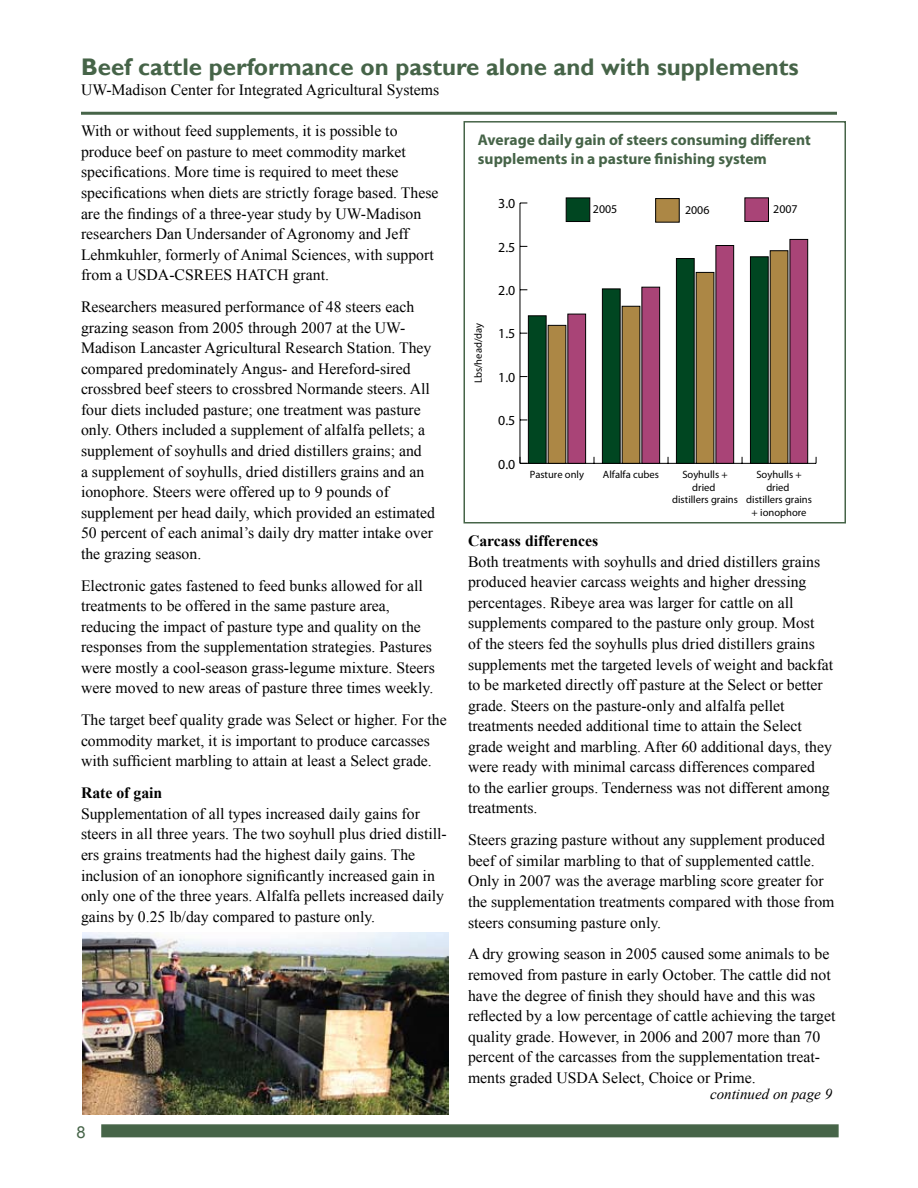
<style>
.page{position:relative;width:918px;height:1188px;background:#fff}
.page>*{position:absolute;margin:0;border:0;box-sizing:border-box;transform-origin:0 0}
.t1{font:700 24px "Gill Sans";color:#466448}
.t2{font:16.5px "Arial";color:#466448}
.t3{font:15.75px/20.5px "Times New Roman";color:#000}
.t4{font:700 15.75px "Times New Roman";color:#000}
.t5{font:700 15.45px/18.6px "Myriad Pro";color:#466448}
.t6{font:italic 15px "Times New Roman";color:#000}
.t7{font:13.95px "Myriad Pro";color:#000}
.t8{font:11.85px "Myriad Pro";color:#000}
.t9{font:10.65px/12.8px "Myriad Pro";color:#000;text-align:center}
</style>
<div class="page">
<div style="left:101px;top:1124px;width:738px;height:13px;background:#466448;border:2px solid #466448"></div>
<hr style="left:81px;top:112px;width:756px;height:3px;background:#466448">
<img style="left:82px;top:932px;width:367px;height:182px">
<hr style="left:520px;top:463px;width:296px;height:1px;background:#000">
<hr style="left:520px;top:203px;width:1px;height:260px;background:#000">
<svg style="left:520px;top:457px;width:7px;height:6px"></svg>
<div style="left:568px;top:314px;width:18px;height:150px;background:#a94477;border:1px solid #000"></div>
<div style="left:642px;top:287px;width:18px;height:177px;background:#a94477;border:1px solid #000"></div>
<div style="left:716px;top:245px;width:18px;height:219px;background:#a94477;border:1px solid #000"></div>
<div style="left:790px;top:239px;width:18px;height:225px;background:#a94477;border:1px solid #000"></div>
<div style="left:548px;top:325px;width:18px;height:139px;background:#ac8745"></div>
<div style="left:622px;top:306px;width:18px;height:158px;background:#ac8745"></div>
<div style="left:696px;top:272px;width:18px;height:192px;background:#ac8745"></div>
<div style="left:770px;top:251px;width:18px;height:213px;background:#ac8745;border:1px solid #000"></div>
<div style="left:528px;top:316px;width:18px;height:148px;background:#004621;border:1px solid #000"></div>
<div style="left:602px;top:289px;width:18px;height:175px;background:#004621;border:1px solid #000"></div>
<div style="left:676px;top:258px;width:18px;height:206px;background:#004621;border:1px solid #000"></div>
<div style="left:750px;top:257px;width:18px;height:207px;background:#004621;border:1px solid #000"></div>
<div style="left:566px;top:198px;width:24px;height:24px;background:#004621;border:1px solid #000"></div>
<div style="left:655px;top:198px;width:24px;height:24px;background:#ac8745;border:1px solid #000"></div>
<div style="left:745px;top:198px;width:24px;height:24px;background:#a94477;border:1px solid #000"></div>
<div style="left:464px;top:121px;width:382px;height:403px;border:2px solid #466448"></div>
<h1 class="t1" style="left:81px;top:52px;width:719px">Beef cattle performance on pasture alone and with supplements</h1>
<p class="t3" style="left:81px;top:79px;width:360px">UW-Madison Center for Integrated Agricultural Systems</p>
<p class="t3" style="left:81px;top:121px;width:359px">With or without feed supplements, it is possible to produce beef on pasture to meet commodity market specifications. More time is required to meet these specifications when diets are strictly forage based. These are the findings of a three-year study by UW-Madison researchers Dan Undersander of Agronomy and Jeff Lehmkuhler, formerly of Animal Sciences, with support from a USDA-CSREES HATCH grant.</p>
<p class="t3" style="left:81px;top:296px;width:356px">Researchers measured performance of 48 steers each grazing season from 2005 through 2007 at the UW-Madison Lancaster Agricultural Research Station. They compared predominately Angus- and Hereford-sired crossbred beef steers to crossbred Normande steers. All four diets included pasture; one treatment was pasture only. Others included a supplement of alfalfa pellets; a supplement of soyhulls and dried distillers grains; and<br>a supplement of soyhulls, dried distillers grains and an ionophore. Steers were offered up to 9 pounds of supplement per head daily, which provided an estimated 50 percent of each animal’s daily dry matter intake over the grazing season.</p>
<p class="t3" style="left:81px;top:575px;width:355px">Electronic gates fastened to feed bunks allowed for all treatments to be offered in the same pasture area, reducing the impact of pasture type and quality on the responses from the supplementation strategies. Pastures were mostly a cool-season grass-legume mixture. Steers were moved to new areas of pasture three times weekly.</p>
<p class="t3" style="left:81px;top:710px;width:367px">The target beef quality grade was Select or higher. For the commodity market, it is important to produce carcasses with sufficient marbling to attain at least a Select grade.</p>
<p class="t4" style="left:81px;top:782px;width:83px">Rate of gain</p>
<p class="t3" style="left:81px;top:803px;width:367px">Supplementation of all types increased daily gains for steers in all three years. The two soyhull plus dried distill&shy;ers grains treatments had the highest daily gains. The inclusion of an ionophore significantly increased gain in only one of the three years. Alfalfa pellets increased daily gains by 0.25 lb/day compared to pasture only.</p>
<p class="t2" style="left:76px;top:1121px;width:11px">8</p>
<p class="t5" style="left:478px;top:130px;width:334px">Average daily gain of steers consuming different supplements in a pasture finishing system</p>
<p class="t9" style="left:472px;top:383px;width:62px;rotate:-90deg">Lbs/head/day</p>
<p class="t7" style="left:498px;top:195px;width:19px">3.0</p>
<p class="t7" style="left:498px;top:238px;width:19px">2.5</p>
<p class="t7" style="left:498px;top:282px;width:19px">2.0</p>
<p class="t7" style="left:498px;top:325px;width:19px">1.5</p>
<p class="t7" style="left:498px;top:368px;width:19px">1.0</p>
<p class="t7" style="left:498px;top:412px;width:19px">0.5</p>
<p class="t7" style="left:498px;top:455px;width:19px">0.0</p>
<p class="t8" style="left:593px;top:202px;width:26px">2005</p>
<p class="t8" style="left:685px;top:203px;width:26px">2006</p>
<p class="t8" style="left:773px;top:202px;width:26px">2007</p>
<p class="t9" style="left:530px;top:468px;width:56px">Pasture only</p>
<p class="t9" style="left:603px;top:468px;width:58px">Alfalfa cubes</p>
<p class="t9" style="left:672px;top:468px;width:67px">Soyhulls + dried<br>distillers grains</p>
<p class="t9" style="left:746px;top:468px;width:67px">Soyhulls + dried<br>distillers grains + ionophore</p>
<p class="t4" style="left:468px;top:530px;width:132px">Carcass differences</p>
<p class="t3" style="left:468px;top:551px;width:367px">Both treatments with soyhulls and dried distillers grains produced heavier carcass weights and higher dressing percentages. Ribeye area was larger for cattle on all supplements compared to the pasture only group. Most<br>of the steers fed the soyhulls plus dried distillers grains supplements met the targeted levels of weight and backfat to be marketed directly off pasture at the Select or better grade. Steers on the pasture-only and alfalfa pellet treatments needed additional time to attain the Select grade weight and marbling. After 60 additional days, they were ready with minimal carcass differences compared<br>to the earlier groups. Tenderness was not different among treatments.</p>
<p class="t3" style="left:468px;top:830px;width:368px">Steers grazing pasture without any supplement produced beef of similar marbling to that of supplemented cattle.<br>Only in 2007 was the average marbling score greater for the supplementation treatments compared with those from steers consuming pasture only.</p>
<p class="t3" style="left:468px;top:944px;width:369px">A dry growing season in 2005 caused some animals to be removed from pasture in early October. The cattle did not have the degree of finish they should have and this was reflected by a low percentage of cattle achieving the target quality grade. However, in 2006 and 2007 more than 70 percent of the carcasses from the supplementation treat&shy;ments graded USDA Select, Choice or Prime.</p>
<p class="t6" style="left:710px;top:1084px;width:124px">continued on page 9</p>
</div>
